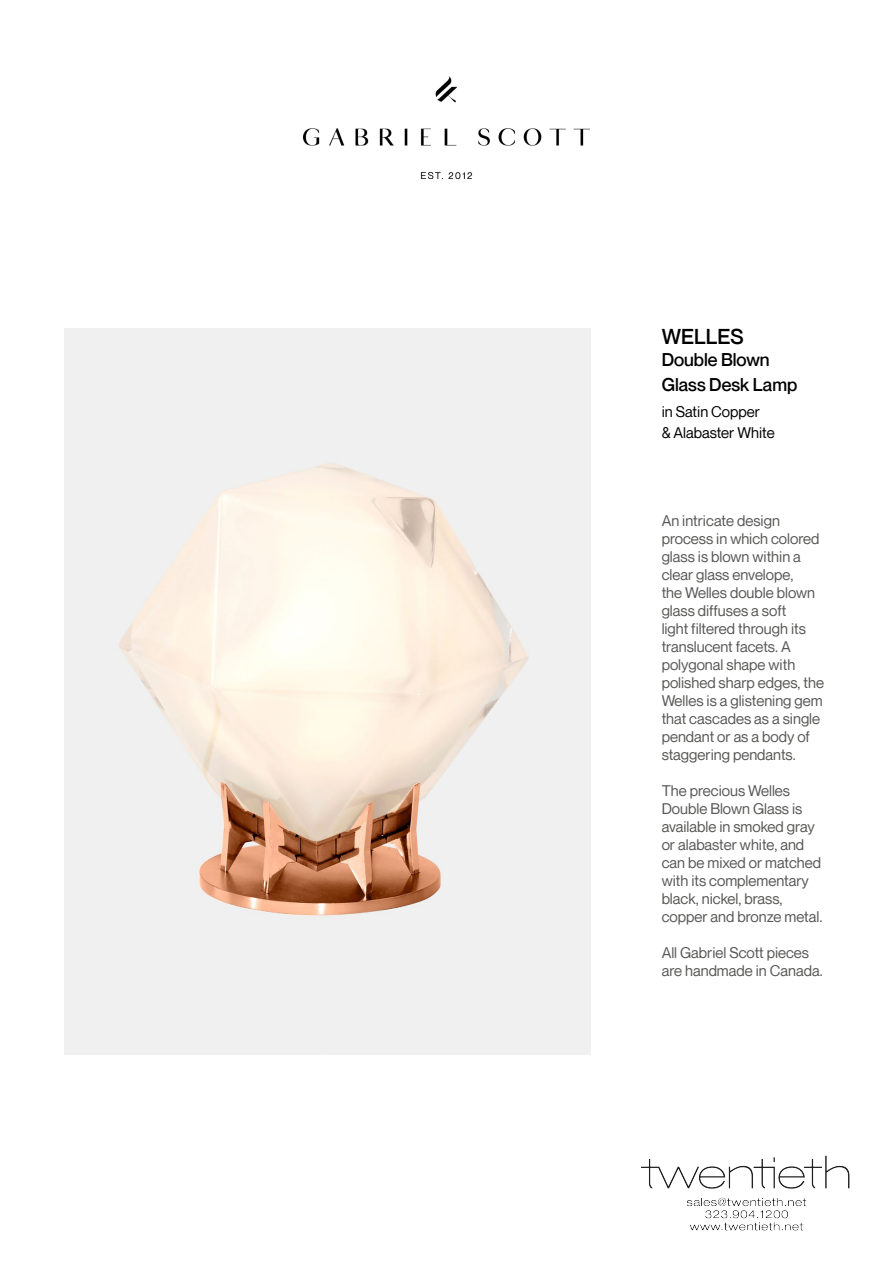
<style>
.page{position:relative;width:893px;height:1263px;background:#fff}
.page>*{position:absolute;margin:0;border:0;box-sizing:border-box;transform-origin:0 0}
.t1{font:500 21px "Neue Montreal";color:#000}
.t2{font:500 18px/25.2px "Neue Montreal";color:#000}
.t3{font:15px/18px "Neue Montreal";color:#575756}
.t4{font:15px/21px "Neue Montreal";color:#000}
</style>
<div class="page">
<img style="left:304px;top:77px;width:285px;height:102px">
<img style="left:65px;top:328px;width:525px;height:726px">
<img style="left:641px;top:1155px;width:209px;height:76px">
<h1 class="t1" style="left:662px;top:324px;width:84px">WELLES</h1>
<p class="t2" style="left:662px;top:347px;width:137px">Double Blown<br>Glass Desk Lamp</p>
<p class="t4" style="left:662px;top:401px;width:115px">in Satin Copper<br>&amp; Alabaster White</p>
<p class="t3" style="left:662px;top:512px;width:164px">An intricate design process in which colored glass is blown within a clear glass envelope,<br>the Welles double blown glass diffuses a soft<br>light filtered through its translucent facets. A polygonal shape with polished sharp edges, the<br>Welles is a glistening gem that cascades as a single pendant or as a body of staggering pendants.</p>
<p class="t3" style="left:662px;top:782px;width:162px">The precious Welles<br>Double Blown Glass is available in smoked gray or alabaster white, and can be mixed or matched with its complementary black, nickel, brass, copper and bronze metal.</p>
<p class="t3" style="left:662px;top:944px;width:163px">All Gabriel Scott pieces are handmade in Canada.</p>
</div>
